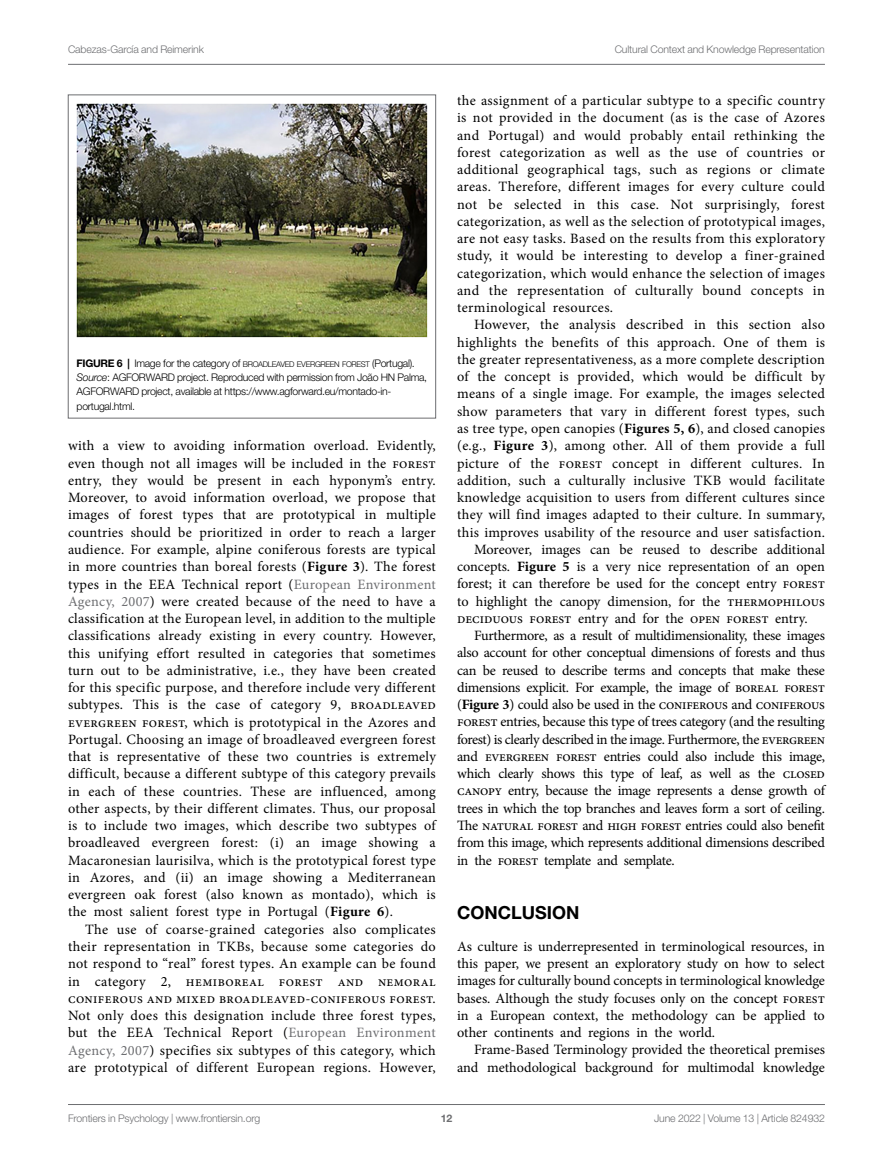
<style>
.page{position:relative;width:893px;height:1170px;background:#fff}
.page>*{position:absolute;margin:0;border:0;box-sizing:border-box;transform-origin:0 0}
.HEAD_1{font:700 18px "Helvetica Neue LT Std";color:#000}
.TEXT{font:14.25px/17.2px "Minion Pro";letter-spacing:.005em;color:#000;text-align:justify}
.TEXT_FLUSH{font:14.25px/17.2px "Minion Pro";color:#000;text-align:justify}
.FIG_LEG{font:300 10.5px/14.2px "Helvetica Neue LT Std";letter-spacing:-.03em;color:#000}
.t1{font:300 10.5px "Helvetica Neue LT Std";letter-spacing:-.015em;color:#6d6e71}
.t2{font:700 10.5px "Helvetica Neue LT Std";color:#6d6e71}
.s1{font-weight:700}
.s2{font-size:7.8px}
.s3{font-style:italic}
.s4{color:#6d6e71}
</style>
<div class="page">
<hr style="left:68px;top:64px;width:757px;height:1px;background:#6d6e71">
<hr style="left:68px;top:1104px;width:757px;height:1px;background:#6d6e71">
<img style="left:77px;top:103px;width:350px;height:234px">
<div style="left:68px;top:95px;width:368px;height:323px;border:1px solid #6d6e71"></div>
<p class="t1" style="left:68px;top:42px;width:137px">Cabezas-García and Reimerink</p>
<p class="t1" style="left:615px;top:42px;width:212px">Cultural Context and Knowledge Representation</p>
<p class="FIG_LEG" style="left:77px;top:356px;width:352px"><span class="s1">FIGURE 6 |</span> Image for the category of <span class="s2">BROADLEAVED EVERGREEN FOREST</span> (Portugal).<br><span class="s3">Source</span>: AGFORWARD project. Reproduced with permission from João HN Palma, AGFORWARD project, available at https://www.agforward.eu/montado-in&shy;portugal.html.</p>
<p class="TEXT" style="left:68px;top:437px;width:371px">with a view to avoiding information overload. Evidently, even though not all images will be included in the forest entry, they would be present in each hyponym’s entry.<br>Moreover, to avoid information overload, we propose that images of forest types that are prototypical in multiple countries should be prioritized in order to reach a larger audience. For example, alpine coniferous forests are typical in more countries than boreal forests (<span class="s1">Figure 3</span>). The forest types in the EEA Technical report (<span class="s4">European Environment Agency, 2007</span>) were created because of the need to have a classification at the European level, in addition to the multiple classifications already existing in every country. However, this unifying effort resulted in categories that sometimes turn out to be administrative, i.e., they have been created for this specific purpose, and therefore include very different subtypes. This is the case of category 9, broadleaved evergreen forest, which is prototypical in the Azores and Portugal. Choosing an image of broadleaved evergreen forest that is representative of these two countries is extremely difficult, because a different subtype of this category prevails in each of these countries. These are influenced, among other aspects, by their different climates. Thus, our proposal is to include two images, which describe two subtypes of broadleaved evergreen forest: (i) an image showing a Macaronesian laurisilva, which is the prototypical forest type in Azores, and (ii) an image showing a Mediterranean evergreen oak forest (also known as montado), which is the most salient forest type in Portugal (<span class="s1">Figure 6</span>).</p>
<p class="TEXT" style="left:68px;top:920px;width:369px;text-indent:17px">The use of coarse-grained categories also complicates their representation in TKBs, because some categories do not respond to “real” forest types. An example can be found in category 2, hemiboreal forest and nemoral coniferous and mixed broadleaved-coniferous forest.<br>Not only does this designation include three forest types, but the EEA Technical Report (<span class="s4">European Environment Agency, 2007</span>) specifies six subtypes of this category, which are prototypical of different European regions. However,</p>
<p class="TEXT" style="left:457px;top:92px;width:370px">the assignment of a particular subtype to a specific country is not provided in the document (as is the case of Azores and Portugal) and would probably entail rethinking the forest categorization as well as the use of countries or additional geographical tags, such as regions or climate areas. Therefore, different images for every culture could not be selected in this case. Not surprisingly, forest categorization, as well as the selection of prototypical images, are not easy tasks. Based on the results from this exploratory study, it would be interesting to develop a finer-grained categorization, which would enhance the selection of images and the representation of culturally bound concepts in terminological resources.</p>
<p class="TEXT" style="left:457px;top:316px;width:370px;text-indent:17px">However, the analysis described in this section also highlights the benefits of this approach. One of them is the greater representativeness, as a more complete description of the concept is provided, which would be difficult by means of a single image. For example, the images selected show parameters that vary in different forest types, such as tree type, open canopies (<span class="s1">Figures 5, 6</span>), and closed canopies (e.g., <span class="s1">Figure 3</span>), among other. All of them provide a full picture of the forest concept in different cultures. In addition, such a culturally inclusive TKB would facilitate knowledge acquisition to users from different cultures since they will find images adapted to their culture. In summary, this improves usability of the resource and user satisfaction.</p>
<p class="TEXT" style="left:457px;top:540px;width:369px;text-indent:17px">Moreover, images can be reused to describe additional concepts. <span class="s1">Figure 5</span> is a very nice representation of an open forest; it can therefore be used for the concept entry forest to highlight the canopy dimension, for the thermophilous deciduous forest entry and for the open forest entry.</p>
<p class="TEXT" style="left:457px;top:627px;width:371px;text-indent:17px">Furthermore, as a result of multidimensionality, these images also account for other conceptual dimensions of forests and thus can be reused to describe terms and concepts that make these dimensions explicit. For example, the image of boreal forest (<span class="s1">Figure 3</span>) could also be used in the coniferous and coniferous forest entries, because this type of trees category (and the resulting forest) is clearly described in the image. Furthermore, the evergreen and evergreen forest entries could also include this image, which clearly shows this type of leaf, as well as the closed canopy entry, because the image represents a dense growth of trees in which the top branches and leaves form a sort of ceiling.<br>The natural forest and high forest entries could also benefit from this image, which represents additional dimensions described in the forest template and semplate.</p>
<p class="HEAD_1" style="left:457px;top:901px;width:124px">CONCLUSION</p>
<p class="TEXT_FLUSH" style="left:457px;top:937px;width:369px">As culture is underrepresented in terminological resources, in this paper, we present an exploratory study on how to select images for culturally bound concepts in terminological knowledge bases. Although the study focuses only on the concept forest in a European context, the methodology can be applied to other continents and regions in the world.</p>
<p class="TEXT" style="left:457px;top:1041px;width:369px;text-align:right">Frame-Based Terminology provided the theoretical premises and methodological background for multimodal knowledge</p>
<p class="t1" style="left:68px;top:1111px;width:194px">Frontiers in Psychology | www.frontiersin.org</p>
<p class="t2" style="left:441px;top:1111px;width:13px">12</p>
<p class="t1" style="left:654px;top:1111px;width:172px">June 2022 | Volume 13 | Article 824932</p>
</div>
